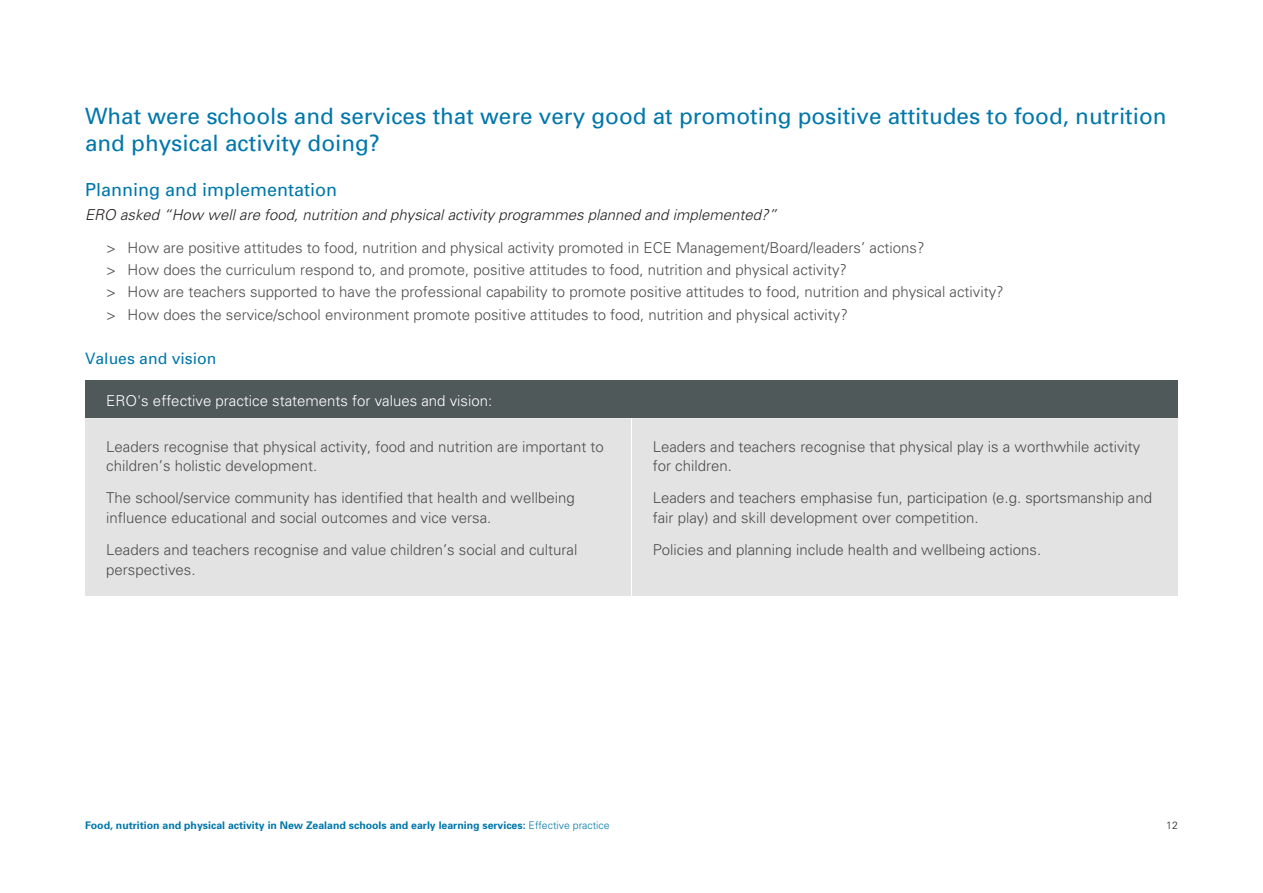
<style>
.page{position:relative;width:1263px;height:893px;background:#fff}
.page>*{position:absolute;margin:0;border:0;box-sizing:border-box;transform-origin:0 0}
.t1{font:22.5px/27px "Univers Maori";color:#0077ab}
.t2{font:18px "Univers Maori";color:#0077ab}
.t3{font:15.75px "Univers Maori";color:#0077ab}
.t4{font:300 15px/19.5px "Univers Maori";color:#4d4d4f}
.t5{font:italic 300 15px "Univers Maori";color:#231f20}
.t6{font:300 15px "Univers Maori";color:#fff}
.t7{font:700 10.5px "Univers Maori";color:#0077ab}
.t8{font:300 10.5px "Univers Maori";color:#231f20}
.s1{font-weight:300}
</style>
<div class="page">
<div style="left:85px;top:381px;width:1093px;height:37px;background:#50595a"></div>
<div style="left:85px;top:418px;width:1093px;height:178px;background:#e3e3e3"></div>
<hr style="left:631px;top:418px;width:1px;height:178px;background:#fff">
<h1 class="t1" style="left:85px;top:103px;width:1083px">What were schools and services that were very good at promoting positive attitudes to food, nutrition and physical activity doing?</h1>
<p class="t2" style="left:85px;top:178px;width:254px">Planning and implementation</p>
<p class="t5" style="left:85px;top:205px;width:693px">ERO asked “How well are food, nutrition and physical activity programmes planned and implemented?”</p>
<p class="t4" style="left:106px;top:236px;width:899px;line-height:22.4px">&gt; How are positive attitudes to food, nutrition and physical activity promoted in ECE Management/Board/leaders’ actions?<br>&gt; How does the curriculum respond to, and promote, positive attitudes to food, nutrition and physical activity?<br>&gt; How are teachers supported to have the professional capability to promote positive attitudes to food, nutrition and physical activity? &gt; How does the service/school environment promote positive attitudes to food, nutrition and physical activity?</p>
<p class="t3" style="left:85px;top:348px;width:133px">Values and vision</p>
<p class="t6" style="left:106px;top:391px;width:387px">ERO's effective practice statements for values and vision:</p>
<p class="t4" style="left:106px;top:436px;width:499px">Leaders recognise that physical activity, food and nutrition are important to children’s holistic development.</p>
<p class="t4" style="left:106px;top:488px;width:470px">The school/service community has identified that health and wellbeing influence educational and social outcomes and vice versa.</p>
<p class="t4" style="left:106px;top:540px;width:472px">Leaders and teachers recognise and value children’s social and cultural perspectives.</p>
<p class="t4" style="left:653px;top:436px;width:489px">Leaders and teachers recognise that physical play is a worthwhile activity for children.</p>
<p class="t4" style="left:653px;top:488px;width:501px">Leaders and teachers emphasise fun, participation (e.g. sportsmanship and fair play) and skill development over competition.</p>
<p class="t4" style="left:653px;top:540px;width:390px">Policies and planning include health and wellbeing actions.</p>
<p class="t7" style="left:85px;top:819px;width:526px">Food, nutrition and physical activity in New Zealand schools and early learning services: <span class="s1">Effective practice</span></p>
<p class="t8" style="left:1166px;top:819px;width:13px">12</p>
</div>
